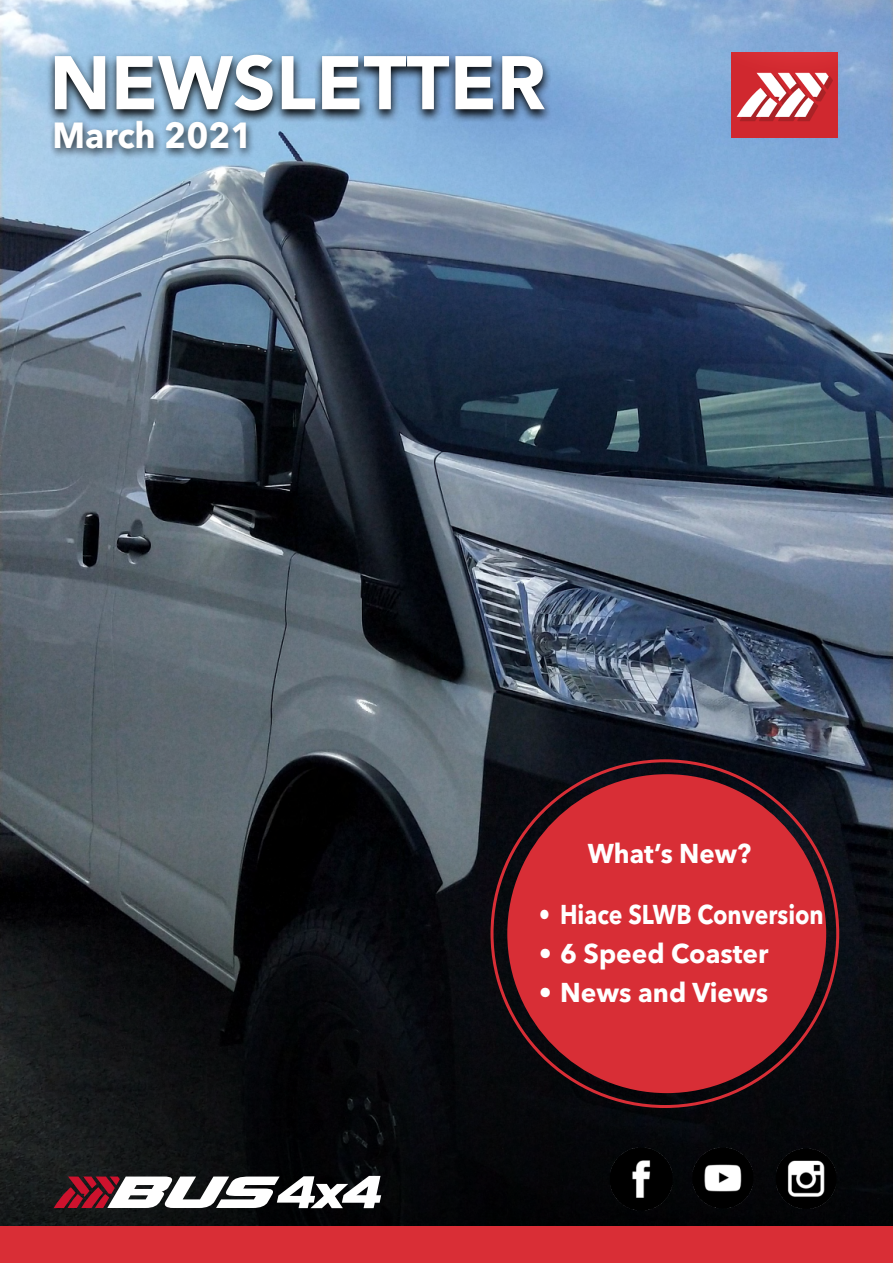
<style>
.page{position:relative;width:893px;height:1263px;background:#fff}
.page>*{position:absolute;margin:0;border:0;box-sizing:border-box;transform-origin:0 0}
.t1{font:900 75px "Avenir LT Std";color:#fff}
.t2{font:700 36px "Avenir Next LT Pro";color:#fff;scale:.95 1}
.t3{font:700 27px "Avenir Next LT Pro";color:#fff}
.t4{font:700 27px "Avenir Next LT Pro";color:#fff;scale:.85 1}
.t5{font:700 27px "Avenir Next LT Pro";color:#fff;scale:.95 1}
.s1{font-family:"Avenir LT Std";font-weight:900}
</style>
<div class="page">
<img style="left:0;top:0;width:893px;height:827px">
<div style="left:48px;top:117px;width:207px;height:43px;background:#000;opacity:.75"></div>
<img style="left:731px;top:52px;width:106px;height:86px">
<svg style="left:46px;top:50px;width:507px;height:74px;background:#59748d"></svg>
<svg style="left:0;top:827px;width:893px;height:400px;background:#121215"></svg>
<div style="left:0;top:1227px;width:893px;height:36px;background:#d92e36"></div>
<svg style="left:54px;top:1176px;width:327px;height:32px"></svg>
<img style="left:609px;top:1147px;width:63px;height:64px">
<img style="left:693px;top:1147px;width:62px;height:63px">
<img style="left:776px;top:1149px;width:62px;height:61px">
<div style="left:507px;top:774px;width:319px;height:319px;background:#d82e36;border-radius:50%"></div>
<h1 class="t1" style="left:50px;top:38px;width:497px">NEWSLETTER</h1>
<h2 class="t2" style="left:52px;top:113px;width:212px">March 2021</h2>
<p class="t5" style="left:588px;top:837px;width:174px">What’s New?</p>
<p class="t4" style="left:539px;top:898px;width:337px"><span class="s1">•</span> Hiace SLWB Conversion</p>
<p class="t3" style="left:539px;top:937px;width:231px"><span class="s1">•</span> 6 Speed Coaster</p>
<p class="t3" style="left:539px;top:975px;width:231px"><span class="s1">•</span> News and Views</p>
</div>
